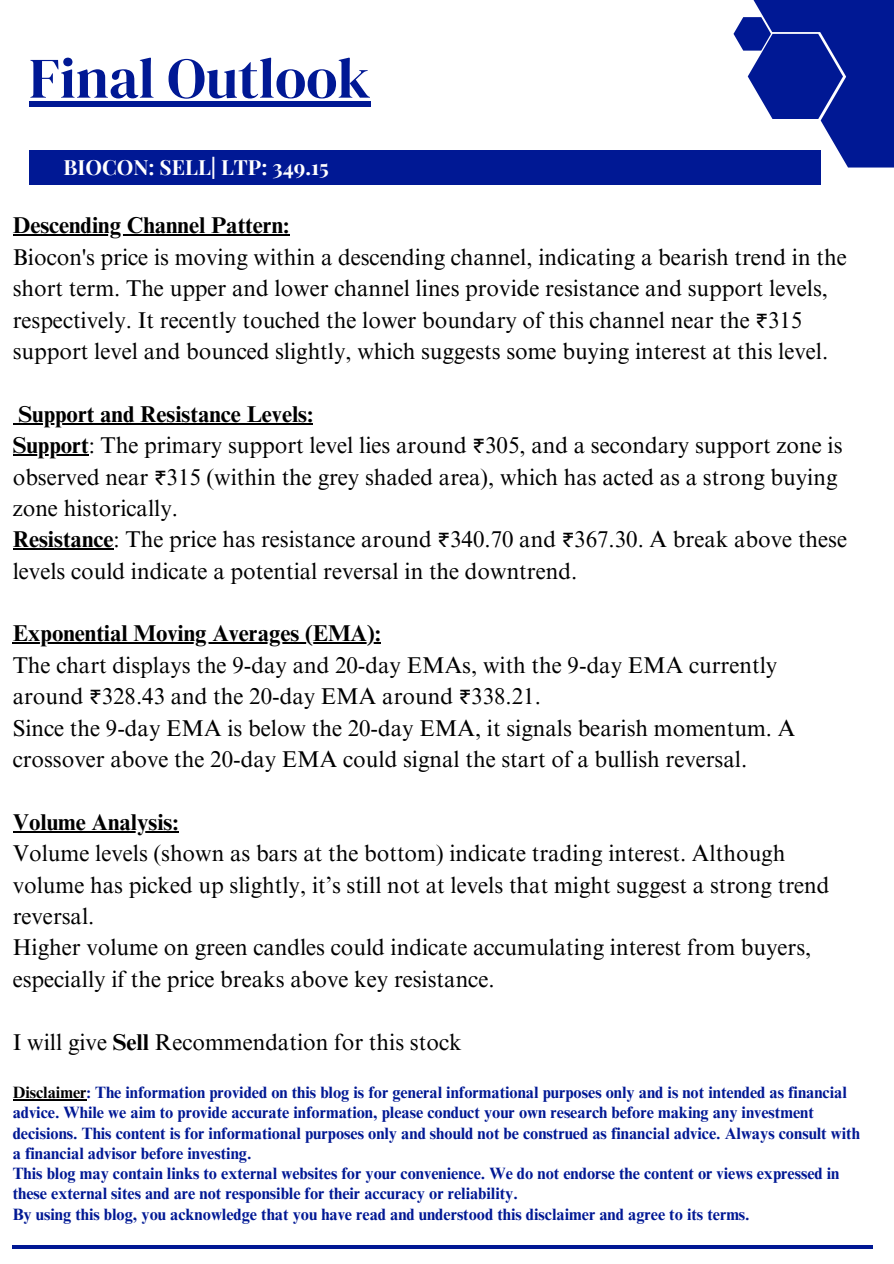
<style>
.page{position:relative;width:894px;height:1264px;background:#fff}
.page>*{position:absolute;margin:0;border:0;box-sizing:border-box;transform-origin:0 0}
.t1{font:57.15px "DM Serif Display";color:#001894}
.t2{font:22.8px/31.3px "Times NRMT Pro";color:#000}
.t3{font:700 22.8px "Times NRMT Pro";color:#000}
.t4{font:700 21px "Playfair Display";color:#fff}
.t5{font:700 16.35px/20.2px "Times NRMT Pro";color:#001894}
.s1{font-weight:700}
.s2{font-family:"Noto Sans Gurmukhi"}
.s3{color:#000}
</style>
<div class="page">
<div style="left:801px;top:0;width:92px;height:113px;background:#001894"></div>
<svg style="left:733px;top:17px;width:160px;height:150px"></svg>
<div style="left:744px;top:0;width:114px;height:32px;background:#001894"></div>
<div style="left:29px;top:150px;width:791px;height:35px;background:#001894"></div>
<hr style="left:13px;top:1099px;width:73px;height:1px;background:#000">
<hr style="left:13px;top:1245px;width:859px;height:4px;background:#001894">
<div style="left:29px;top:101px;width:341px;height:6px;background:#001894"></div>
<hr style="left:13px;top:234px;width:276px;height:2px;background:#000">
<hr style="left:18px;top:423px;width:295px;height:1px;background:#000">
<hr style="left:13px;top:454px;width:76px;height:1px;background:#000">
<hr style="left:13px;top:548px;width:100px;height:1px;background:#000">
<hr style="left:13px;top:642px;width:368px;height:2px;background:#000">
<hr style="left:13px;top:831px;width:165px;height:1px;background:#000">
<h3 class="t1" style="left:29px;top:38px;width:343px">Final Outlook</h3>
<h3 class="t4" style="left:63px;top:153px;width:267px">BIOCON: SELL| LTP: 349.15</h3>
<h3 class="t2" style="left:13px;top:213px;width:835px"><span class="s1">Descending Channel Pattern:<br></span>Biocon's price is moving within a descending channel, indicating a bearish trend in the short term. The upper and lower channel lines provide resistance and support levels, respectively. It recently touched the lower boundary of this channel near the <span class="s2">₹</span>315 support level and bounced slightly, which suggests some buying interest at this level.</h3>
<h3 class="t3" style="left:18px;top:405px;width:296px">Support and Resistance Levels:</h3>
<p class="t2" style="left:13px;top:432px;width:835px"><span class="s1">Support</span>: The primary support level lies around <span class="s2">₹</span>305, and a secondary support zone is observed near <span class="s2">₹</span>315 (within the grey shaded area), which has acted as a strong buying zone historically.<br><span class="s1">Resistance</span>: The price has resistance around <span class="s2">₹</span>340.70 and <span class="s2">₹</span>367.30. A break above these levels could indicate a potential reversal in the downtrend.</p>
<p class="t2" style="left:13px;top:621px;width:784px"><span class="s1">Exponential Moving Averages (EMA):<br></span>The chart displays the 9-day and 20-day EMAs, with the 9-day EMA currently around <span class="s2">₹</span>328.43 and the 20-day EMA around <span class="s2">₹</span>338.21.<br>Since the 9-day EMA is below the 20-day EMA, it signals bearish momentum. A crossover above the 20-day EMA could signal the start of a bullish reversal.</p>
<p class="t2" style="left:13px;top:809px;width:818px"><span class="s1">Volume Analysis:<br></span>Volume levels (shown as bars at the bottom) indicate trading interest. Although volume has picked up slightly, it’s still not at levels that might suggest a strong trend reversal.<br>Higher volume on green candles could indicate accumulating interest from buyers, especially if the price breaks above key resistance.</p>
<p class="t2" style="left:13px;top:1028px;width:450px">I will give <span class="s1">Sell</span> Recommendation for this stock</p>
<h1 class="t5" style="left:13px;top:1084px;width:848px"><span class="s3">Disclaimer</span>: The information provided on this blog is for general informational purposes only and is not intended as financial advice. While we aim to provide accurate information, please conduct your own research before making any investment decisions. This content is for informational purposes only and should not be construed as financial advice. Always consult with a financial advisor before investing.</h1>
<p class="t5" style="left:13px;top:1165px;width:828px">This blog may contain links to external websites for your convenience. We do not endorse the content or views expressed in these external sites and are not responsible for their accuracy or reliability.</p>
<h2 class="t5" style="left:13px;top:1205px;width:738px">By using this blog, you acknowledge that you have read and understood this disclaimer and agree to its terms.</h2>
</div>
